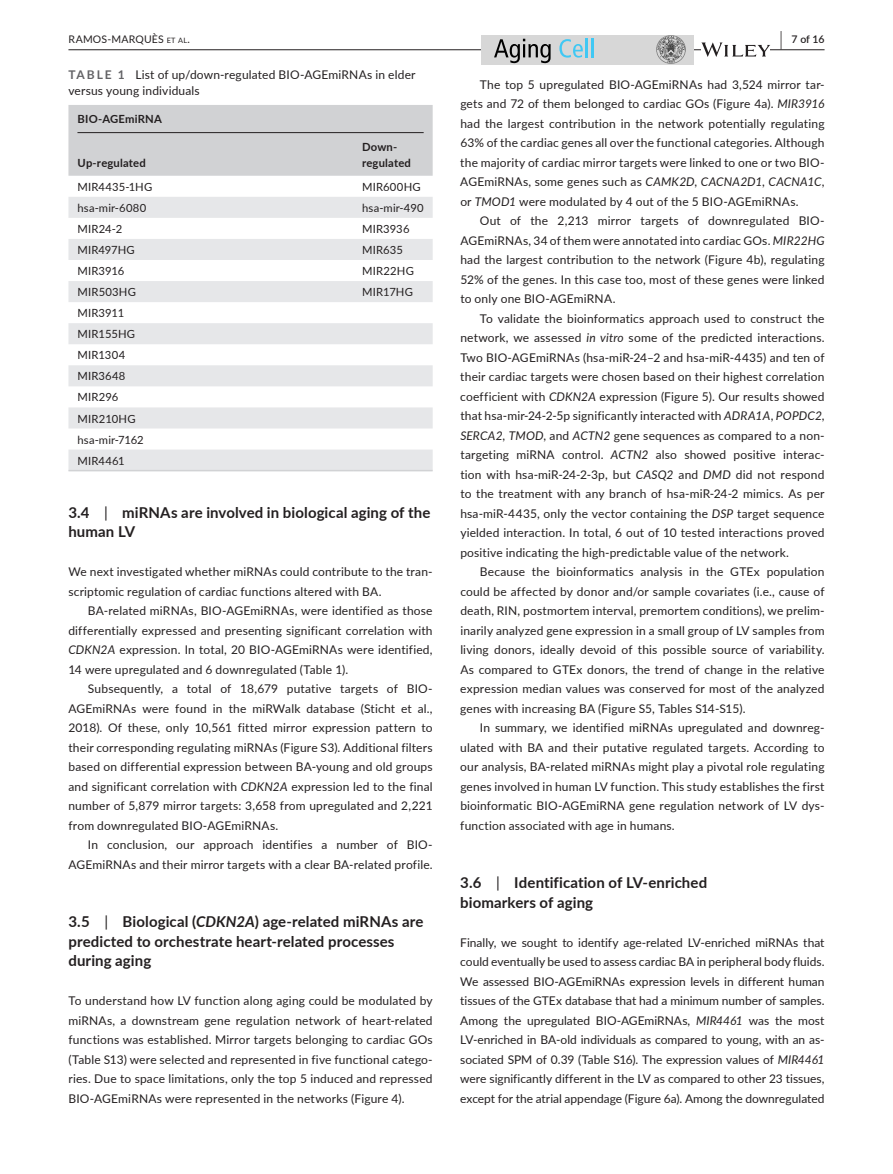
<style>
.page{position:relative;width:893px;height:1174px;background:#fff}
.page>*{position:absolute;margin:0;border:0;box-sizing:border-box;transform-origin:0 0}
.t1{font:700 15px/19.5px "Lato";letter-spacing:.005em;color:#231f20}
.t2{font:12px/19.5px "Lato";letter-spacing:.015em;color:#231f20;text-align:justify}
.t3{font:11.25px/21px "Lato";letter-spacing:.015em;color:#231f20}
.t4{font:700 11.25px/15.8px "Lato";letter-spacing:.015em;color:#231f20}
.t5{font:10.5px "Lato";letter-spacing:.02em;color:#231f20}
.t6{font:600 10.5px "Lato";color:#231f20}
.s1{font-size:7.35px}
.s2{font-size:19.5px}
.s3{font-weight:700;color:#636366}
.s4{font-weight:400}
.s5{font-style:italic}
</style>
<div class="page">
<hr style="left:68px;top:49px;width:756px;height:1px;background:#231f20">
<div style="left:481px;top:35px;width:213px;height:29px;background:#d7d7d7"></div>
<svg style="left:494px;top:39px;width:57px;height:24px"></svg>
<svg style="left:559px;top:39px;width:24px;height:19px"></svg>
<hr style="left:585px;top:38px;width:3px;height:19px;background:#40c8f4">
<svg style="left:591px;top:38px;width:2px;height:19px"></svg>
<img style="left:657px;top:35px;width:28px;height:29px">
<svg style="left:701px;top:42px;width:69px;height:15px"></svg>
<div style="left:68px;top:105px;width:365px;height:71px;background:#d1d2d4"></div>
<svg style="left:68px;top:197px;width:365px;height:273px;fill:#e6e7e9"></svg>
<hr style="left:68px;top:470px;width:285px;height:1px;background:#d1d2d4">
<hr style="left:353px;top:470px;width:80px;height:1px;background:#d1d2d4">
<hr style="left:77px;top:132px;width:347px;height:1px;background:#231f20">
<p class="t5" style="left:68px;top:31px;width:123px">RAMOS-MARQUÈS <span class="s1">et al</span>.</p>
<p class="t6" style="left:780px;top:31px;width:46px"><span class="s2">|</span> 7 of 16</p>
<p class="t2" style="left:68px;top:66px;width:349px;line-height:16.5px"><span class="s3">TABLE 1</span> List of up/down-regulated BIO-AGEmiRNAs in elder versus young individuals</p>
<p class="t4" style="left:77px;top:111px;width:86px">BIO-AGEmiRNA</p>
<p class="t4" style="left:77px;top:154px;width:70px">Up-regulated</p>
<p class="t4" style="left:362px;top:138px;width:50px">Down&shy;regulated</p>
<p class="t3" style="left:77px;top:176px;width:76px">MIR4435-1HG</p>
<p class="t3" style="left:362px;top:176px;width:60px">MIR600HG</p>
<p class="t3" style="left:77px;top:197px;width:70px">hsa-mir-6080</p>
<p class="t3" style="left:362px;top:197px;width:63px">hsa-mir-490</p>
<p class="t3" style="left:77px;top:218px;width:46px">MIR24-2</p>
<p class="t3" style="left:362px;top:218px;width:49px">MIR3936</p>
<p class="t3" style="left:77px;top:239px;width:59px">MIR497HG</p>
<p class="t3" style="left:362px;top:239px;width:42px">MIR635</p>
<p class="t3" style="left:77px;top:260px;width:49px">MIR3916</p>
<p class="t3" style="left:362px;top:260px;width:53px">MIR22HG</p>
<p class="t3" style="left:77px;top:281px;width:60px">MIR503HG</p>
<p class="t3" style="left:362px;top:281px;width:52px">MIR17HG</p>
<p class="t3" style="left:77px;top:302px;width:68px">MIR3911<br>MIR155HG<br>MIR1304<br>MIR3648<br>MIR296<br>MIR210HG hsa-mir-7162<br>MIR4461</p>
<p class="t1" style="left:68px;top:502px;width:364px">3.4 <span class="s4">|</span> miRNAs are involved in biological aging of the human LV</p>
<p class="t2" style="left:68px;top:561px;width:366px">We next investigated whether miRNAs could contribute to the tran&shy;scriptomic regulation of cardiac functions altered with BA.</p>
<p class="t2" style="left:68px;top:600px;width:366px;text-indent:20px">BA-related miRNAs, BIO-AGEmiRNAs, were identified as those differentially expressed and presenting significant correlation with <span class="s5">CDKN2A</span> expression. In total, 20 BIO-AGEmiRNAs were identified, 14 were upregulated and 6 downregulated (Table 1).</p>
<p class="t2" style="left:68px;top:678px;width:366px;text-indent:19px">Subsequently, a total of 18,679 putative targets of BIO-AGEmiRNAs were found in the miRWalk database (Sticht et al., 2018). Of these, only 10,561 fitted mirror expression pattern to their corresponding regulating miRNAs (Figure S3). Additional filters based on differential expression between BA-young and old groups and significant correlation with <span class="s5">CDKN2A</span> expression led to the final number of 5,879 mirror targets: 3,658 from upregulated and 2,221 from downregulated BIO-AGEmiRNAs.</p>
<p class="t2" style="left:68px;top:834px;width:366px;text-align:right">In conclusion, our approach identifies a number of BIO-<br>AGEmiRNAs and their mirror targets with a clear BA-related profile.</p>
<p class="t1" style="left:68px;top:911px;width:357px">3.5 <span class="s4">|</span> Biological (<span class="s5">CDKN2A</span>) age-related miRNAs are predicted to orchestrate heart-related processes during aging</p>
<p class="t2" style="left:68px;top:990px;width:366px">To understand how LV function along aging could be modulated by miRNAs, a downstream gene regulation network of heart-related functions was established. Mirror targets belonging to cardiac GOs (Table S13) were selected and represented in five functional catego&shy;ries. Due to space limitations, only the top 5 induced and repressed BIO-AGEmiRNAs were represented in the networks (Figure 4).</p>
<p class="t2" style="left:460px;top:74px;width:366px;text-indent:20px">The top 5 upregulated BIO-AGEmiRNAs had 3,524 mirror tar&shy;gets and 72 of them belonged to cardiac GOs (Figure 4a). <span class="s5">MIR3916 </span>had the largest contribution in the network potentially regulating 63% of the cardiac genes all over the functional categories. Although the majority of cardiac mirror targets were linked to one or two BIO-AGEmiRNAs, some genes such as <span class="s5">CAMK2D</span>, <span class="s5">CACNA2D1</span>, <span class="s5">CACNA1C</span>, or <span class="s5">TMOD1</span> were modulated by 4 out of the 5 BIO-AGEmiRNAs.</p>
<p class="t2" style="left:460px;top:210px;width:366px;text-indent:20px">Out of the 2,213 mirror targets of downregulated BIO-AGEmiRNAs, 34 of them were annotated into cardiac GOs. <span class="s5">MIR22HG </span>had the largest contribution to the network (Figure 4b), regulating 52% of the genes. In this case too, most of these genes were linked to only one BIO-AGEmiRNA.</p>
<p class="t2" style="left:460px;top:308px;width:366px;text-indent:20px">To validate the bioinformatics approach used to construct the network, we assessed <span class="s5">in vitro</span> some of the predicted interactions.<br>Two BIO-AGEmiRNAs (hsa-miR-24–2 and hsa-miR-4435) and ten of their cardiac targets were chosen based on their highest correlation coefficient with <span class="s5">CDKN2A</span> expression (Figure 5). Our results showed that hsa-mir-24-2-5p significantly interacted with <span class="s5">ADRA1A</span>, <span class="s5">POPDC2</span>, <span class="s5">SERCA2</span>, <span class="s5">TMOD</span>, and <span class="s5">ACTN2</span> gene sequences as compared to a non&shy;targeting miRNA control. <span class="s5">ACTN2</span> also showed positive interac&shy;tion with hsa-miR-24-2-3p, but <span class="s5">CASQ2</span> and <span class="s5">DMD</span> did not respond to the treatment with any branch of hsa-miR-24-2 mimics. As per hsa-miR-4435, only the vector containing the <span class="s5">DSP</span> target sequence yielded interaction. In total, 6 out of 10 tested interactions proved positive indicating the high-predictable value of the network.</p>
<p class="t2" style="left:460px;top:561px;width:366px;text-indent:20px">Because the bioinformatics analysis in the GTEx population could be affected by donor and/or sample covariates (i.e., cause of death, RIN, postmortem interval, premortem conditions), we prelim&shy;inarily analyzed gene expression in a small group of LV samples from living donors, ideally devoid of this possible source of variability.<br>As compared to GTEx donors, the trend of change in the relative expression median values was conserved for most of the analyzed genes with increasing BA (Figure S5, Tables S14-S15).</p>
<p class="t2" style="left:460px;top:717px;width:366px;text-indent:20px">In summary, we identified miRNAs upregulated and downreg&shy;ulated with BA and their putative regulated targets. According to our analysis, BA-related miRNAs might play a pivotal role regulating genes involved in human LV function. This study establishes the first bioinformatic BIO-AGEmiRNA gene regulation network of LV dys&shy;function associated with age in humans.</p>
<p class="t1" style="left:460px;top:872px;width:248px">3.6 <span class="s4">|</span> Identification of LV-enriched biomarkers of aging</p>
<p class="t2" style="left:460px;top:932px;width:366px">Finally, we sought to identify age-related LV-enriched miRNAs that could eventually be used to assess cardiac BA in peripheral body fluids.<br>We assessed BIO-AGEmiRNAs expression levels in different human tissues of the GTEx database that had a minimum number of samples.<br>Among the upregulated BIO-AGEmiRNAs, <span class="s5">MIR4461</span> was the most LV-enriched in BA-old individuals as compared to young, with an as&shy;sociated SPM of 0.39 (Table S16). The expression values of <span class="s5">MIR4461 </span>were significantly different in the LV as compared to other 23 tissues, except for the atrial appendage (Figure 6a). Among the downregulated</p>
</div>
